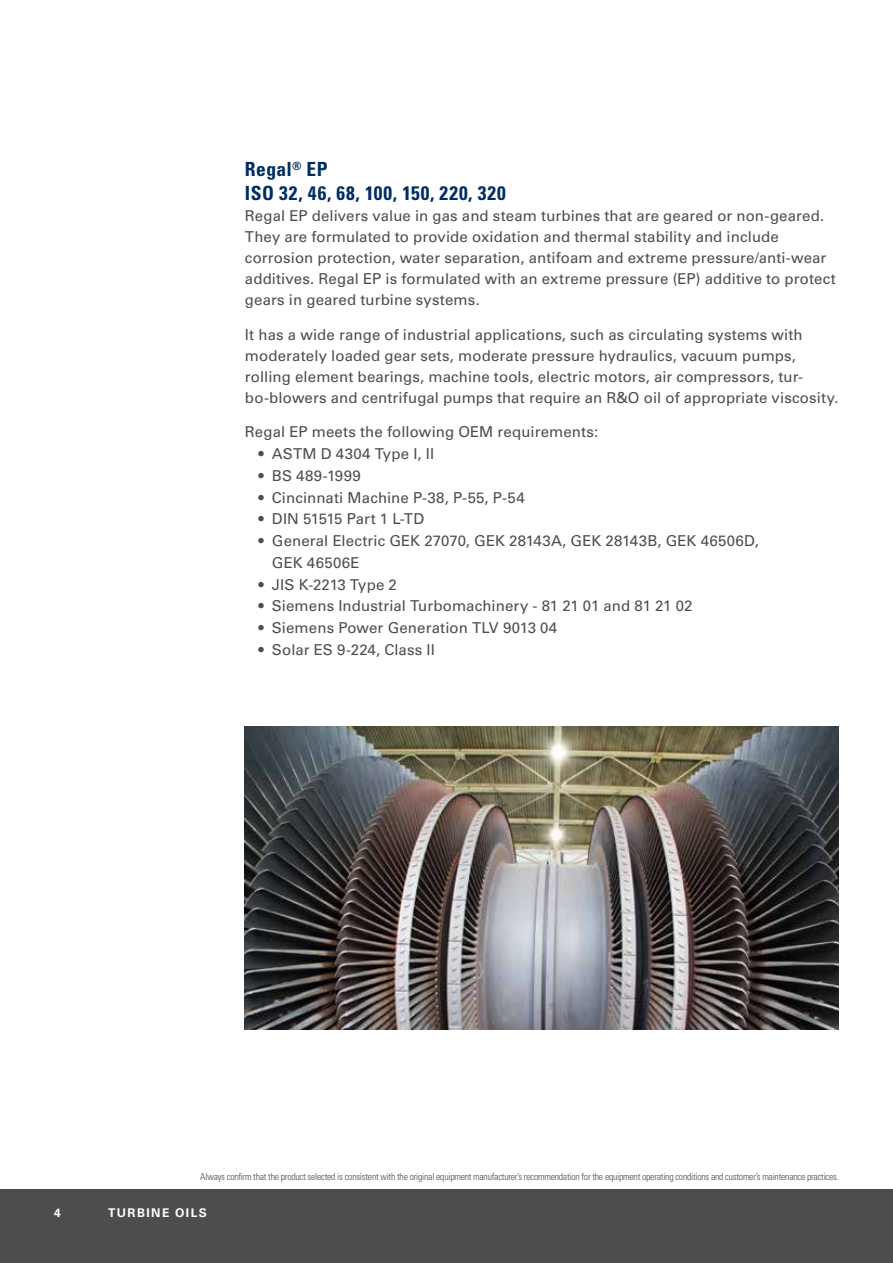
<style>
.page{position:relative;width:893px;height:1263px;background:#fff}
.page>*{position:absolute;margin:0;border:0;box-sizing:border-box;transform-origin:0 0}
.t1{font:700 condensed 19.5px/24px "Univers LT Std";letter-spacing:.04em;color:#002d62}
.t2{font:15px/21px "Univers LT Std";letter-spacing:.01em;color:#4d4d4f}
.t3{font:700 12px "Univers LT Std";letter-spacing:.12em;color:#fff}
.t4{font:300 condensed 9.75px "Univers LT Std";letter-spacing:-.025em;color:#4d4d4f}
</style>
<div class="page">
<img style="left:245px;top:726px;width:594px;height:304px">
<div style="left:0;top:1189px;width:893px;height:74px;background:#4d4d4f"></div>
<h1 class="t1" style="left:245px;top:157px;width:262px">Regal<sup>®</sup> EP<br>ISO 32, 46, 68, 100, 150, 220, 320</h1>
<p class="t2" style="left:245px;top:206px;width:592px">Regal EP delivers value in gas and steam turbines that are geared or non-geared.<br>They are formulated to provide oxidation and thermal stability and include corrosion protection, water separation, antifoam and extreme pressure/anti-wear additives. Regal EP is formulated with an extreme pressure (EP) additive to protect gears in geared turbine systems.</p>
<p class="t2" style="left:245px;top:324px;width:595px">It has a wide range of industrial applications, such as circulating systems with moderately loaded gear sets, moderate pressure hydraulics, vacuum pumps, rolling element bearings, machine tools, electric motors, air compressors, tur&shy;bo-blowers and centrifugal pumps that require an R&amp;O oil of appropriate viscosity.</p>
<p class="t2" style="left:245px;top:422px;width:355px">Regal EP meets the following OEM requirements:</p>
<p class="t2" style="left:258px;top:443px;width:177px">• ASTM D 4304 Type I, II</p>
<p class="t2" style="left:258px;top:465px;width:104px">• BS 489-1999</p>
<p class="t2" style="left:258px;top:487px;width:268px">• Cincinnati Machine P-38, P-55, P-54</p>
<p class="t2" style="left:258px;top:509px;width:167px">• DIN 51515 Part 1 L-TD</p>
<p class="t2" style="left:272px;top:530px;width:488px;line-height:21.8px;text-indent:-14px">• General Electric GEK 27070, GEK 28143A, GEK 28143B, GEK 46506D,<br>GEK 46506E</p>
<p class="t2" style="left:258px;top:574px;width:140px">• JIS K-2213 Type 2</p>
<p class="t2" style="left:258px;top:596px;width:436px">• Siemens Industrial Turbomachinery - 81 21 01 and 81 21 02</p>
<p class="t2" style="left:258px;top:617px;width:300px">• Siemens Power Generation TLV 9013 04</p>
<p class="t2" style="left:258px;top:639px;width:178px">• Solar ES 9-224, Class II</p>
<p class="t4" style="left:200px;top:1170px;width:640px">Always confirm that the product selected is consistent with the original equipment manufacturer’s recommendation for the equipment operating conditions and customer’s maintenance practices.</p>
<p class="t3" style="left:54px;top:1206px;width:8px">4</p>
<p class="t3" style="left:108px;top:1206px;width:100px">TURBINE OILS</p>
</div>
